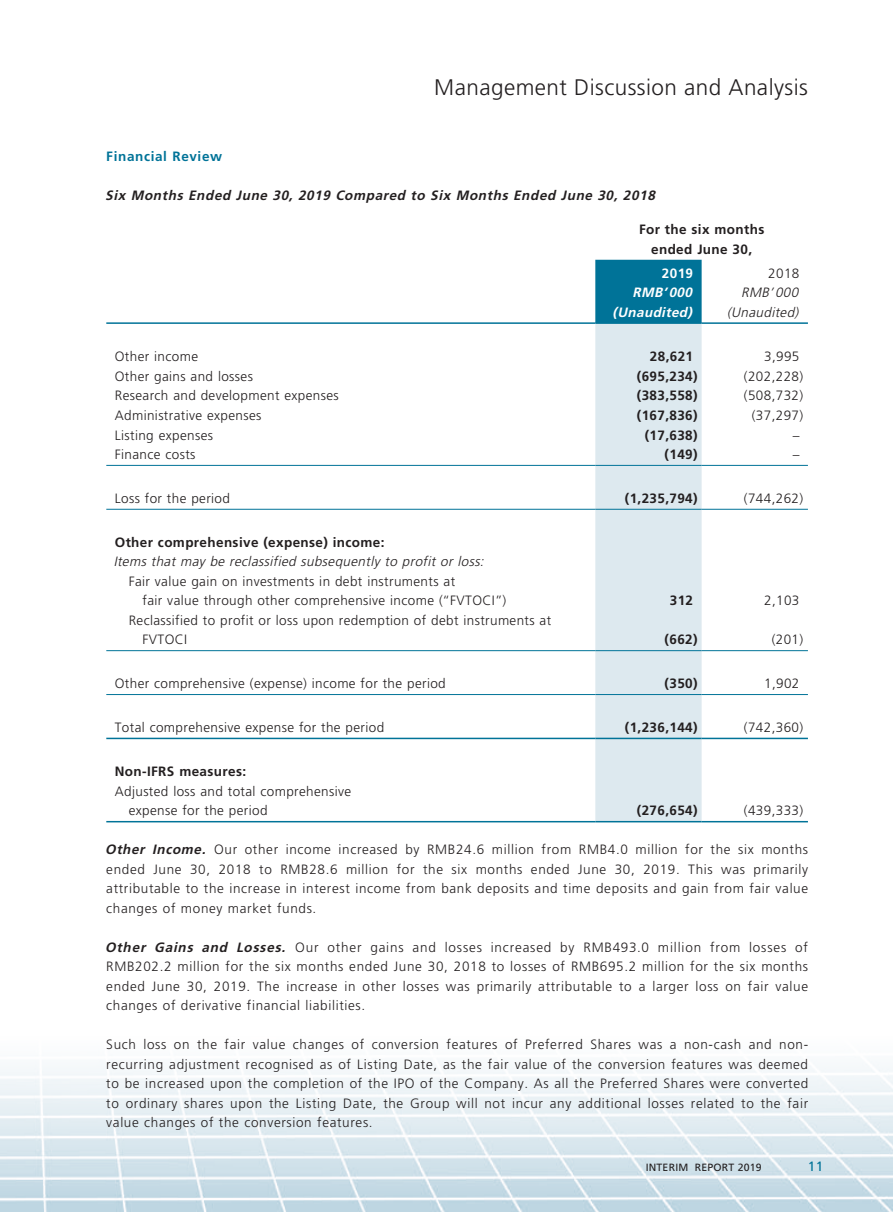
<style>
.page{position:relative;width:893px;height:1212px;background:#fff}
.page>*{position:absolute;margin:0;border:0;box-sizing:border-box;transform-origin:0 0}
.t1{font:300 22.5px "Frutiger LT Std";letter-spacing:.02em;color:#231f20}
._00_Body_Text{font:300 13.5px/19.5px "Frutiger LT Std";letter-spacing:.05em;color:#231f20;text-align:justify}
._50_Table_Text{font:300 13.5px "Frutiger LT Std";letter-spacing:.03em;color:#231f20}
._50_Table_Text-2{font:700 13.5px "Frutiger LT Std";letter-spacing:.03em;color:#231f20}
._50_Table_Text-3{font:italic 300 13.5px "Frutiger LT Std";color:#231f20}
._03_H3{font:italic 700 13.5px "Frutiger LT Std";color:#231f20}
._50_Table_Text-4{font:italic 700 13.5px "Frutiger LT Std";color:#fff}
._02_H2{font:700 13.5px "Frutiger LT Std";letter-spacing:.05em;color:#007398}
._50_Table_Text-5{font:700 13.5px "Frutiger LT Std";color:#fff}
.t2{font:13.5px "Frutiger LT Std";color:#007398}
.t3{font:10.5px "Frutiger LT Std";letter-spacing:.02em;color:#231f20}
.s1{font-weight:700;font-style:italic}
</style>
<div class="page">
<img style="left:0;top:259px;width:893px;height:953px">
<div style="left:595px;top:260px;width:107px;height:62px;background:#007398"></div>
<div style="left:595px;top:324px;width:107px;height:497px;background:#dde9ef"></div>
<hr style="left:106px;top:465px;width:489px;height:1px;background:#007398">
<hr style="left:106px;top:821px;width:489px;height:1px;background:#007398">
<hr style="left:595px;top:821px;width:107px;height:1px;background:#007398">
<hr style="left:595px;top:465px;width:107px;height:1px;background:#007398">
<hr style="left:702px;top:821px;width:106px;height:1px;background:#007398">
<hr style="left:106px;top:322px;width:489px;height:2px;background:#007398">
<hr style="left:702px;top:465px;width:106px;height:1px;background:#007398">
<hr style="left:595px;top:322px;width:107px;height:2px;background:#007398">
<hr style="left:106px;top:509px;width:489px;height:1px;background:#007398">
<hr style="left:702px;top:322px;width:106px;height:2px;background:#007398">
<hr style="left:595px;top:509px;width:107px;height:1px;background:#007398">
<hr style="left:702px;top:509px;width:106px;height:1px;background:#007398">
<hr style="left:106px;top:650px;width:489px;height:1px;background:#007398">
<hr style="left:595px;top:650px;width:107px;height:1px;background:#007398">
<hr style="left:702px;top:650px;width:106px;height:1px;background:#007398">
<hr style="left:106px;top:694px;width:489px;height:1px;background:#007398">
<hr style="left:595px;top:694px;width:107px;height:1px;background:#007398">
<hr style="left:702px;top:694px;width:106px;height:1px;background:#007398">
<hr style="left:106px;top:738px;width:489px;height:1px;background:#007398">
<hr style="left:595px;top:738px;width:107px;height:1px;background:#007398">
<hr style="left:702px;top:738px;width:106px;height:1px;background:#007398">
<h1 class="t1" style="left:434px;top:75px;width:375px">Management Discussion and Analysis</h1>
<p class="_02_H2" style="left:106px;top:148px;width:117px">Financial Review</p>
<p class="_03_H3" style="left:105px;top:187px;width:555px">Six Months Ended June 30, 2019 Compared to Six Months Ended June 30, 2018</p>
<p class="_50_Table_Text-2" style="left:639px;top:221px;width:127px">For the six months</p>
<p class="_50_Table_Text-2" style="left:651px;top:241px;width:102px">ended June 30,</p>
<p class="_50_Table_Text-5" style="left:662px;top:265px;width:33px">2019</p>
<p class="_50_Table_Text" style="left:768px;top:266px;width:33px">2018</p>
<p class="_50_Table_Text-4" style="left:633px;top:285px;width:64px">RMB’ 000</p>
<p class="_50_Table_Text-3" style="left:741px;top:285px;width:62px">RMB’ 000</p>
<p class="_50_Table_Text-4" style="left:612px;top:304px;width:84px">(Unaudited)</p>
<p class="_50_Table_Text-3" style="left:727px;top:305px;width:76px">(Unaudited)</p>
<p class="_50_Table_Text" style="left:115px;top:349px;width:85px">Other income</p>
<p class="_50_Table_Text-2" style="left:650px;top:348px;width:45px">28,621</p>
<p class="_50_Table_Text" style="left:764px;top:349px;width:37px">3,995</p>
<p class="_50_Table_Text" style="left:115px;top:368px;width:140px">Other gains and losses</p>
<p class="_50_Table_Text-2" style="left:637px;top:368px;width:62px">(695,234)</p>
<p class="_50_Table_Text" style="left:744px;top:368px;width:61px">(202,228)</p>
<p class="_50_Table_Text" style="left:115px;top:388px;width:226px">Research and development expenses</p>
<p class="_50_Table_Text-2" style="left:637px;top:387px;width:62px">(383,558)</p>
<p class="_50_Table_Text" style="left:744px;top:388px;width:61px">(508,732)</p>
<p class="_50_Table_Text" style="left:115px;top:407px;width:148px">Administrative expenses</p>
<p class="_50_Table_Text-2" style="left:637px;top:407px;width:62px">(167,836)</p>
<p class="_50_Table_Text" style="left:752px;top:407px;width:53px">(37,297)</p>
<p class="_50_Table_Text" style="left:115px;top:427px;width:100px">Listing expenses</p>
<p class="_50_Table_Text-2" style="left:645px;top:427px;width:54px">(17,638)</p>
<p class="_50_Table_Text" style="left:793px;top:427px;width:8px">–</p>
<p class="_50_Table_Text" style="left:115px;top:447px;width:82px">Finance costs</p>
<p class="_50_Table_Text-2" style="left:665px;top:446px;width:35px">(149)</p>
<p class="_50_Table_Text" style="left:793px;top:447px;width:8px">–</p>
<p class="_50_Table_Text" style="left:115px;top:491px;width:117px">Loss for the period</p>
<p class="_50_Table_Text-2" style="left:625px;top:490px;width:74px">(1,235,794)</p>
<p class="_50_Table_Text" style="left:744px;top:491px;width:61px">(744,262)</p>
<p class="_50_Table_Text-2" style="left:115px;top:534px;width:271px">Other comprehensive (expense) income:</p>
<p class="_50_Table_Text-3" style="left:114px;top:554px;width:375px">Items that may be reclassified subsequently to profit or loss:</p>
<p class="_50_Table_Text" style="left:129px;top:574px;width:328px">Fair value gain on investments in debt instruments at</p>
<p class="_50_Table_Text" style="left:143px;top:593px;width:365px">fair value through other comprehensive income (“FVTOCI”)</p>
<p class="_50_Table_Text-2" style="left:670px;top:593px;width:25px">312</p>
<p class="_50_Table_Text" style="left:764px;top:593px;width:37px">2,103</p>
<p class="_50_Table_Text" style="left:129px;top:613px;width:424px">Reclassified to profit or loss upon redemption of debt instruments at</p>
<p class="_50_Table_Text" style="left:143px;top:632px;width:46px">FVTOCI</p>
<p class="_50_Table_Text-2" style="left:665px;top:632px;width:35px">(662)</p>
<p class="_50_Table_Text" style="left:772px;top:632px;width:33px">(201)</p>
<p class="_50_Table_Text" style="left:115px;top:676px;width:332px">Other comprehensive (expense) income for the period</p>
<p class="_50_Table_Text-2" style="left:665px;top:676px;width:35px">(350)</p>
<p class="_50_Table_Text" style="left:764px;top:676px;width:37px">1,902</p>
<p class="_50_Table_Text" style="left:115px;top:720px;width:271px">Total comprehensive expense for the period</p>
<p class="_50_Table_Text-2" style="left:625px;top:719px;width:74px">(1,236,144)</p>
<p class="_50_Table_Text" style="left:744px;top:720px;width:61px">(742,360)</p>
<p class="_50_Table_Text-2" style="left:115px;top:764px;width:133px">Non-IFRS measures:</p>
<p class="_50_Table_Text" style="left:115px;top:784px;width:238px">Adjusted loss and total comprehensive</p>
<p class="_50_Table_Text" style="left:129px;top:803px;width:140px">expense for the period</p>
<p class="_50_Table_Text-2" style="left:637px;top:803px;width:62px">(276,654)</p>
<p class="_50_Table_Text" style="left:744px;top:803px;width:61px">(439,333)</p>
<p class="_00_Body_Text" style="left:105px;top:840px;width:704px"><span class="s1">Other Income.</span> Our other income increased by RMB24.6 million from RMB4.0 million for the six months ended June 30, 2018 to RMB28.6 million for the six months ended June 30, 2019. This was primarily attributable to the increase in interest income from bank deposits and time deposits and gain from fair value changes of money market funds.</p>
<p class="_00_Body_Text" style="left:105px;top:937px;width:704px"><span class="s1">Other Gains and Losses.</span> Our other gains and losses increased by RMB493.0 million from losses of RMB202.2 million for the six months ended June 30, 2018 to losses of RMB695.2 million for the six months ended June 30, 2019. The increase in other losses was primarily attributable to a larger loss on fair value changes of derivative financial liabilities.</p>
<p class="_00_Body_Text" style="left:106px;top:1035px;width:703px">Such loss on the fair value changes of conversion features of Preferred Shares was a non-cash and non&shy;recurring adjustment recognised as of Listing Date, as the fair value of the conversion features was deemed to be increased upon the completion of the IPO of the Company. As all the Preferred Shares were converted to ordinary shares upon the Listing Date, the Group will not incur any additional losses related to the fair value changes of the conversion features.</p>
<p class="t3" style="left:646px;top:1161px;width:118px">INTERIM REPORT 2019</p>
<p class="t2" style="left:808px;top:1159px;width:17px">11</p>
</div>
